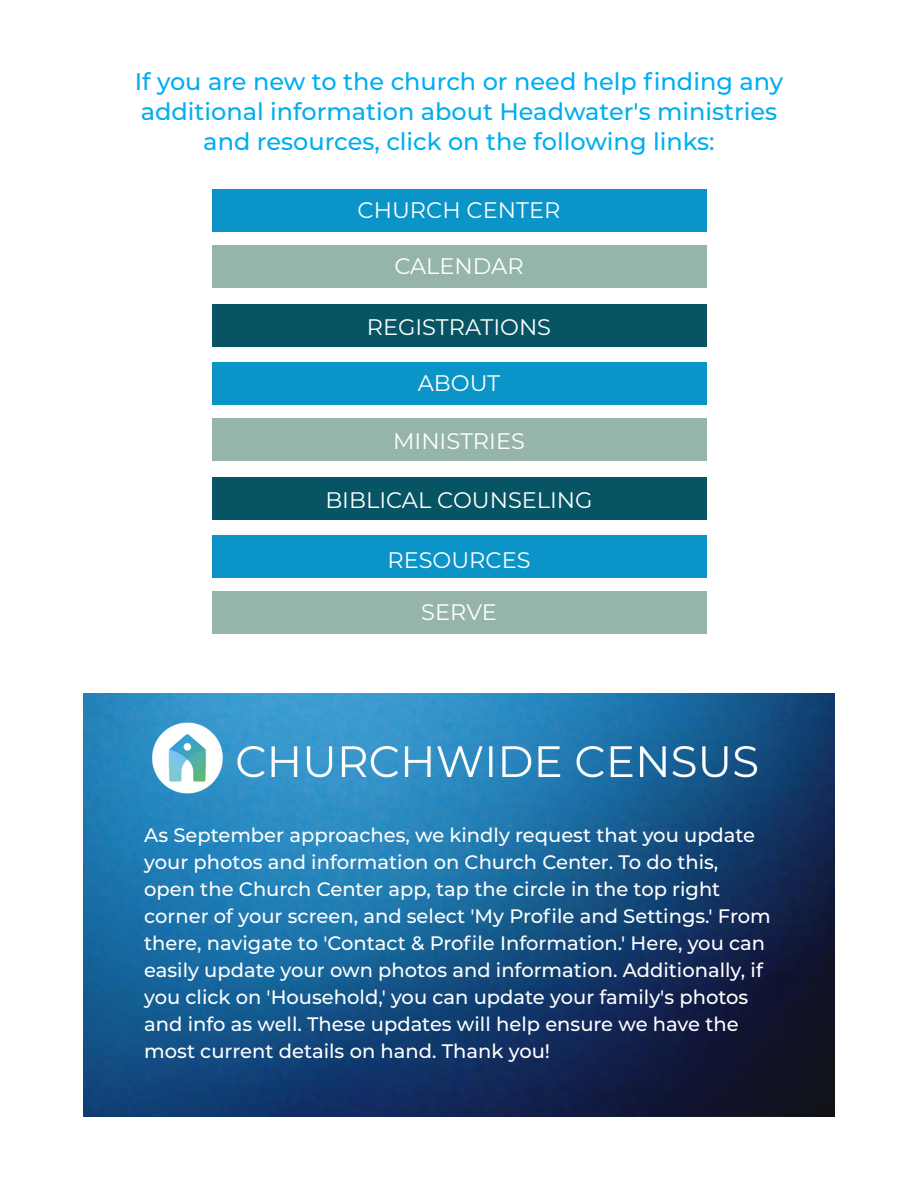
<style>
.page{position:relative;width:918px;height:1188px;background:#fff}
.page>*{position:absolute;margin:0;border:0;box-sizing:border-box;transform-origin:0 0}
.t1{font:500 24px/30px "Montserrat";color:#00aeef;text-align:center}
.t2{font:22.5px "Montserrat";color:#fff}
.t3{font:500 19.5px/27px "Montserrat";color:#fff}
</style>
<div class="page">
<div style="left:212px;top:245px;width:494px;height:42px;background:#94b5a7"></div>
<div style="left:212px;top:304px;width:494px;height:43px;background:#075564"></div>
<div style="left:212px;top:362px;width:494px;height:42px;background:#0b94c7"></div>
<div style="left:212px;top:418px;width:494px;height:43px;background:#94b5a7"></div>
<div style="left:212px;top:478px;width:494px;height:42px;background:#075564"></div>
<div style="left:212px;top:535px;width:494px;height:43px;background:#0b94c7"></div>
<div style="left:212px;top:591px;width:494px;height:43px;background:#94b5a7"></div>
<div style="left:212px;top:189px;width:494px;height:42px;background:#0b94c7"></div>
<img style="left:84px;top:694px;width:750px;height:422px">
<p class="t1" style="left:135px;top:66px;width:650px">If you are new to the church or need help finding any additional information about Headwater's ministries and resources, click on the following links:</p>
<p class="t2" style="left:358px;top:195px;width:204px">CHURCH CENTER</p>
<p class="t2" style="left:394px;top:251px;width:131px">CALENDAR</p>
<p class="t2" style="left:367px;top:312px;width:186px">REGISTRATIONS</p>
<p class="t2" style="left:418px;top:368px;width:84px">ABOUT</p>
<p class="t2" style="left:393px;top:426px;width:133px">MINISTRIES</p>
<p class="t2" style="left:325px;top:484px;width:269px">BIBLICAL COUNSELING</p>
<p class="t2" style="left:387px;top:544px;width:145px">RESOURCES</p>
<p class="t2" style="left:421px;top:596px;width:77px">SERVE</p>
<p class="t3" style="left:144px;top:821px;width:628px">As September approaches, we kindly request that you update your photos and information on Church Center. To do this, open the Church Center app, tap the circle in the top right corner of your screen, and select 'My Profile and Settings.' From there, navigate to 'Contact &amp; Profile Information.' Here, you can easily update your own photos and information. Additionally, if you click on 'Household,' you can update your family's photos and info as well. These updates will help ensure we have the most current details on hand. Thank you!</p>
</div>
